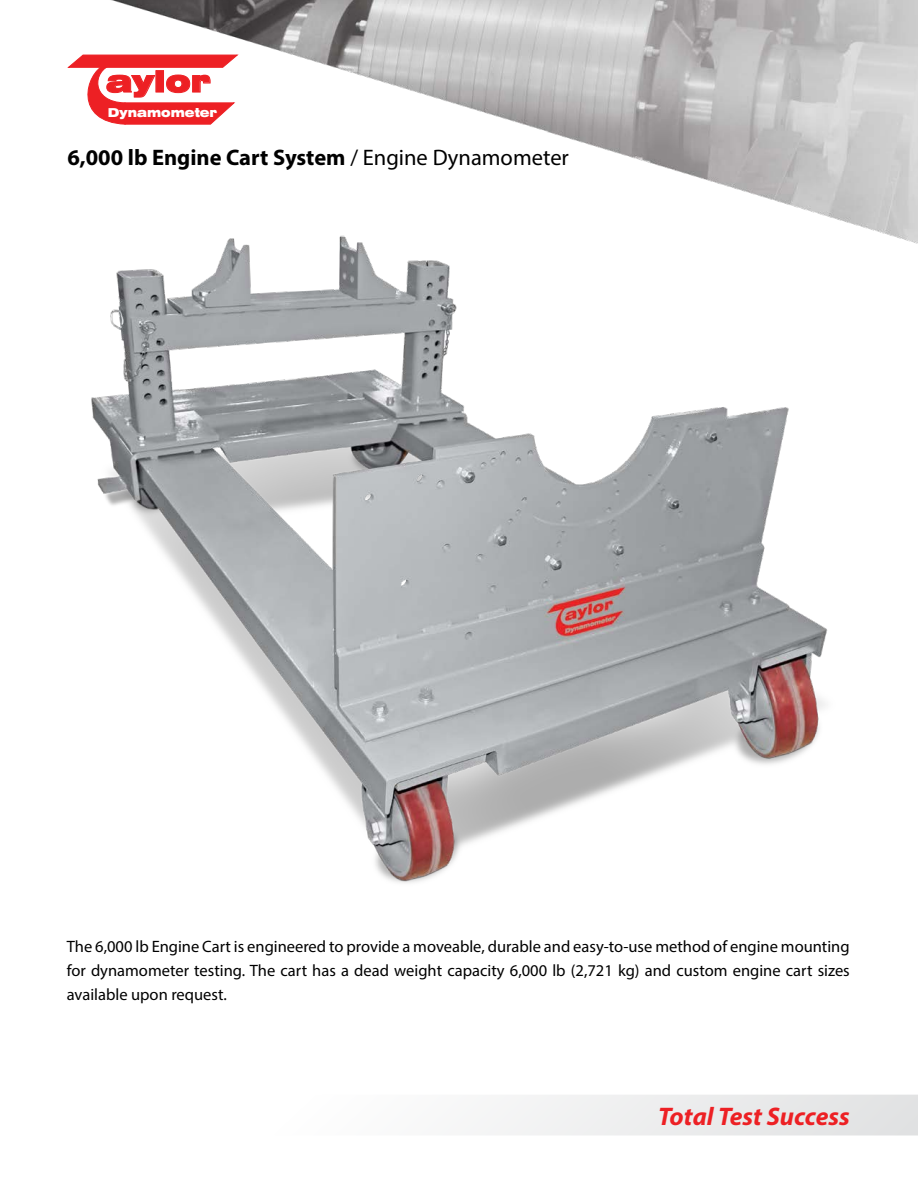
<style>
.page{position:relative;width:918px;height:1188px;background:#fff}
.page>*{position:absolute;margin:0;border:0;box-sizing:border-box;transform-origin:0 0}
.t1{font:900 expanded 29.4px "Swiss 721 BT";color:#ed2024}
.t2{font:italic 700 25.5px "Myriad Pro";color:#ed2024}
.t3{font:700 22.5px "Myriad Pro";color:#000}
.t4{font:16.5px/24px "Myriad Pro";color:#000;text-align:justify}
.t5{font:900 expanded 12.3px "Swiss 721 BT";color:#fff;scale:.91 1}
.s1{font-weight:400}
</style>
<div class="page">
<img style="left:67px;top:0;width:851px;height:244px">
<svg style="left:480px;top:1095px;width:438px;height:41px"></svg>
<img style="left:72px;top:219px;width:774px;height:664px">
<p class="t1" style="left:106px;top:64px;width:106px">aylor</p>
<p class="t5" style="left:108px;top:105px;width:122px">Dynamometer</p>
<p class="t3" style="left:68px;top:142px;width:503px">6,000 lb Engine Cart System <span class="s1">/ Engine Dynamometer</span></p>
<p class="t4" style="left:67px;top:934px;width:785px">The 6,000 lb Engine Cart is engineered to provide a moveable, durable and easy-to-use method of engine mounting for dynamometer testing. The cart has a dead weight capacity 6,000 lb (2,721 kg) and custom engine cart sizes available upon request.</p>
<p class="t2" style="left:658px;top:1100px;width:193px">Total Test Success</p>
</div>
